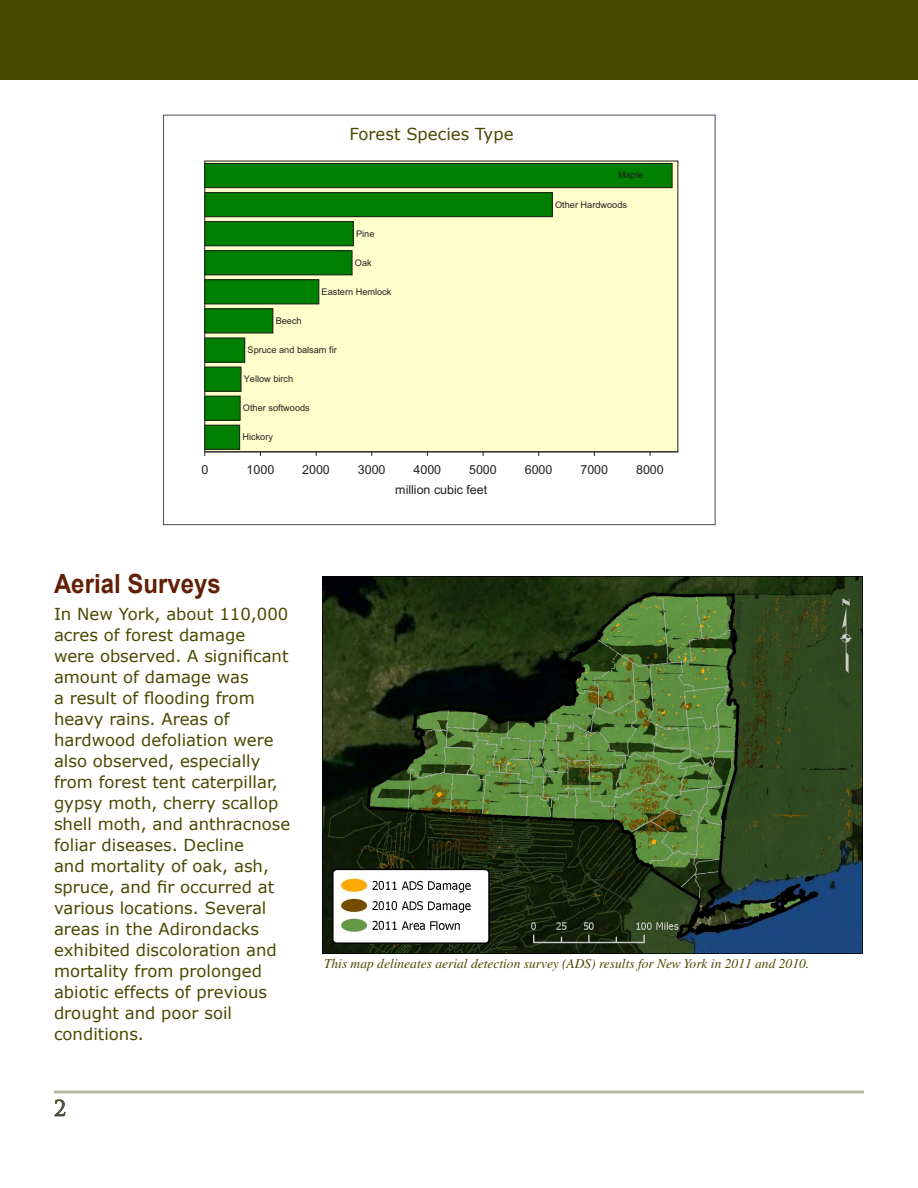
<style>
.page{position:relative;width:918px;height:1188px;background:#fff}
.page>*{position:absolute;margin:0;border:0;box-sizing:border-box;transform-origin:0 0}
.heading1{font:700 26.4px "Arial";color:#621f06;scale:.91 1}
.t1{font:21px "Trajan Pro";color:#49495a}
.text_body1{font:16.5px/21px "Verdana";color:#494900}
.t2{font:italic 13.5px "Times";color:#494900}
.t3{font:12.45px "Arial";color:#231f20}
.t4{font:9.15px "Arial";color:#231f20}
</style>
<div class="page">
<div style="left:0;top:0;width:918px;height:79px;background:#494900"></div>
<svg style="left:54px;top:1099px;width:12px;height:18px"></svg>
<hr style="left:54px;top:1090px;width:810px;height:3px;background:#494900">
<img style="left:322px;top:576px;width:540px;height:378px">
<div style="left:205px;top:161px;width:473px;height:291px;background:#ffc"></div>
<div style="left:205px;top:425px;width:35px;height:24px;background:#008000"></div>
<div style="left:204px;top:425px;width:36px;height:25px;border:1px solid #231f20"></div>
<div style="left:205px;top:396px;width:35px;height:24px;background:#008000"></div>
<div style="left:204px;top:396px;width:37px;height:25px;border:1px solid #231f20"></div>
<div style="left:205px;top:367px;width:36px;height:24px;background:#008000"></div>
<div style="left:204px;top:367px;width:37px;height:25px;border:1px solid #231f20"></div>
<div style="left:205px;top:338px;width:40px;height:24px;background:#008000"></div>
<div style="left:204px;top:338px;width:41px;height:24px;border:1px solid #231f20"></div>
<div style="left:205px;top:309px;width:68px;height:24px;background:#008000"></div>
<div style="left:204px;top:308px;width:69px;height:25px;border:1px solid #231f20"></div>
<div style="left:205px;top:280px;width:114px;height:24px;background:#008000"></div>
<div style="left:204px;top:279px;width:115px;height:25px;border:1px solid #231f20"></div>
<div style="left:205px;top:251px;width:147px;height:24px;background:#008000"></div>
<div style="left:204px;top:250px;width:148px;height:25px;border:1px solid #231f20"></div>
<div style="left:205px;top:222px;width:148px;height:24px;background:#008000"></div>
<div style="left:204px;top:221px;width:150px;height:25px;border:1px solid #231f20"></div>
<div style="left:205px;top:193px;width:347px;height:24px;background:#008000"></div>
<div style="left:204px;top:192px;width:349px;height:25px;border:1px solid #231f20"></div>
<div style="left:205px;top:163px;width:467px;height:25px;background:#008000"></div>
<div style="left:204px;top:163px;width:469px;height:25px;border:1px solid #231f20"></div>
<hr style="left:205px;top:452px;width:473px;height:1px;background:#231f20">
<p class="text_body1" style="left:350px;top:123px;width:166px">Forest Species Type</p>
<p class="t4" style="left:356px;top:228px;width:20px">Pine</p>
<p class="t4" style="left:355px;top:257px;width:18px">Oak</p>
<p class="t4" style="left:276px;top:315px;width:28px">Beech</p>
<p class="t4" style="left:322px;top:286px;width:71px">Eastern Hemlock</p>
<p class="t4" style="left:248px;top:345px;width:91px">Spruce and balsam fir</p>
<p class="t4" style="left:244px;top:374px;width:51px">Yellow birch</p>
<p class="t4" style="left:243px;top:403px;width:68px">Other softwoods</p>
<p class="t4" style="left:242px;top:432px;width:32px">Hickory</p>
<p class="t4" style="left:618px;top:170px;width:26px">Maple</p>
<p class="t4" style="left:555px;top:199px;width:73px">Other Hardwoods</p>
<p class="t3" style="left:201px;top:462px;width:8px">0</p>
<p class="t3" style="left:247px;top:462px;width:29px">1000</p>
<p class="t3" style="left:302px;top:462px;width:29px">2000</p>
<p class="t3" style="left:358px;top:462px;width:29px">3000</p>
<p class="t3" style="left:414px;top:462px;width:29px">4000</p>
<p class="t3" style="left:469px;top:462px;width:29px">5000</p>
<p class="t3" style="left:525px;top:462px;width:29px">6000</p>
<p class="t3" style="left:580px;top:462px;width:29px">7000</p>
<p class="t3" style="left:636px;top:462px;width:29px">8000</p>
<p class="t3" style="left:395px;top:483px;width:93px">million cubic feet</p>
<p class="heading1" style="left:54px;top:567px;width:185px">Aerial Surveys</p>
<p class="text_body1" style="left:54px;top:603px;width:238px">In New York, about 110,000 acres of forest damage<br>were observed. A significant amount of damage was<br>a result of flooding from heavy rains. Areas of hardwood defoliation were also observed, especially from forest tent caterpillar, gypsy moth, cherry scallop shell moth, and anthracnose foliar diseases. Decline<br>and mortality of oak, ash, spruce, and fir occurred at various locations. Several areas in the Adirondacks exhibited discoloration and mortality from prolonged abiotic effects of previous drought and poor soil conditions.</p>
<p class="t1" style="left:54px;top:1095px;width:13px">2</p>
<p class="t2" style="left:324px;top:956px;width:487px">This map delineates aerial detection survey (ADS) results for New York in 2011 and 2010.</p>
</div>
